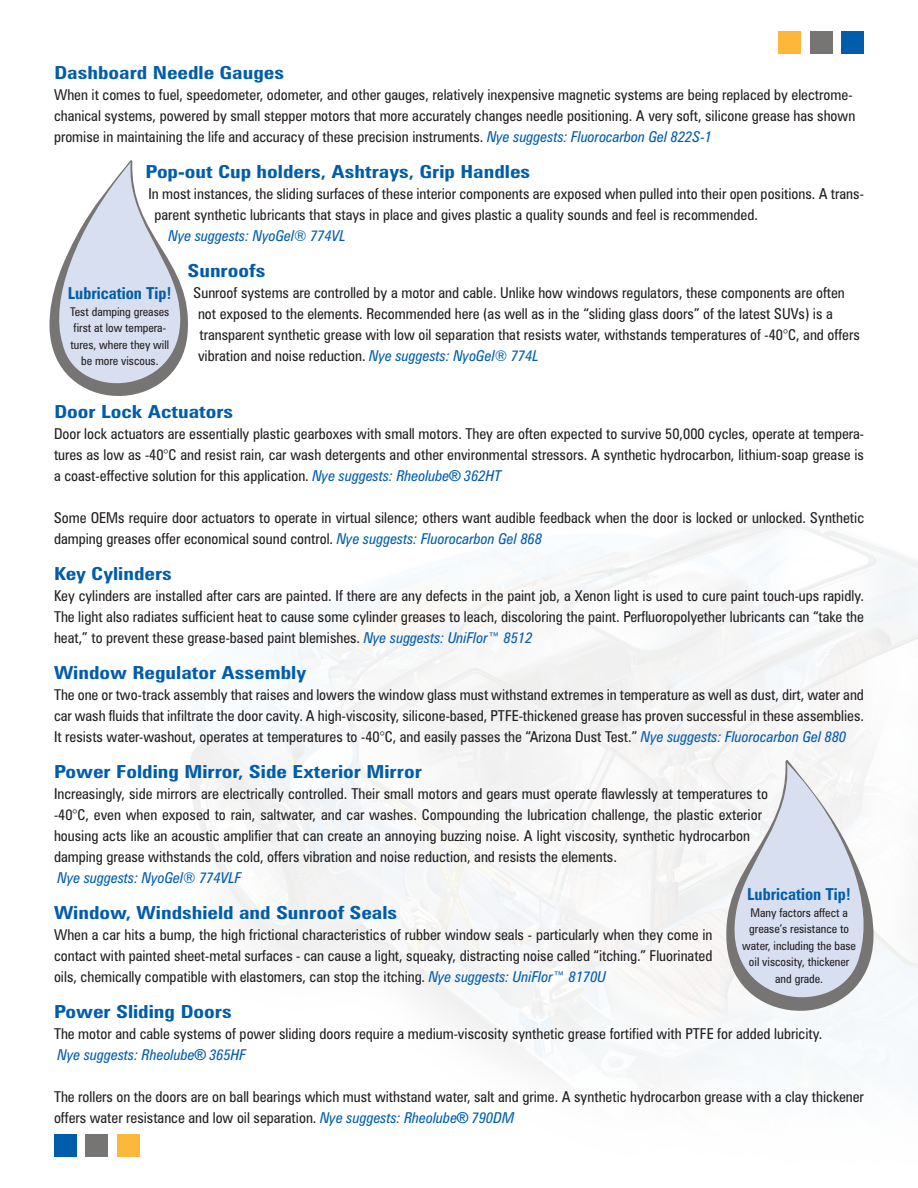
<style>
.page{position:relative;width:918px;height:1188px;background:#fff}
.page>*{position:absolute;margin:0;border:0;box-sizing:border-box;transform-origin:0 0}
.t1{font:700 condensed 18px "Zurich BT";color:#015dab;scale:1.2 1}
.t2{font:700 condensed 16.5px "Zurich BT";color:#015dab}
.t3{font:condensed 15px/21px "Zurich BT";color:#231f20}
.t4{font:italic condensed 15px "Zurich BT";color:#015dab}
.t5{font:condensed 12px/16.5px "Zurich BT";color:#231f20;text-align:center}
.s1{font-style:italic;color:#015dab}
.s2{font-family:"Helvetica";font-stretch:normal;color:#015dab}
.s3{font-family:"Helvetica";font-style:normal;font-stretch:normal}
</style>
<div class="page">
<div style="left:778px;top:32px;width:23px;height:22px;background:#fdb73b"></div>
<div style="left:810px;top:32px;width:22px;height:22px;background:#767573"></div>
<div style="left:842px;top:32px;width:22px;height:22px;background:#015dab"></div>
<svg style="left:49px;top:160px;width:139px;height:236px"></svg>
<svg style="left:715px;top:760px;width:159px;height:274px"></svg>
<div style="left:117px;top:1135px;width:23px;height:22px;background:#fdb73b"></div>
<div style="left:86px;top:1135px;width:22px;height:22px;background:#767573"></div>
<div style="left:54px;top:1135px;width:22px;height:22px;background:#015dab"></div>
<p class="t1" style="left:54px;top:62px;width:193px">Dashboard Needle Gauges</p>
<p class="t3" style="left:54px;top:84px;width:803px">When it comes to fuel, speedometer, odometer, and other gauges, relatively inexpensive magnetic systems are being replaced by electrome&shy;chanical systems, powered by small stepper motors that more accurately changes needle positioning. A very soft, silicone grease has shown promise in maintaining the life and accuracy of these precision instruments. <span class="s1">Nye suggests: Fluorocarbon Gel 822S-1</span></p>
<p class="t1" style="left:146px;top:161px;width:322px">Pop-out Cup holders, Ashtrays, Grip Handles</p>
<p class="t3" style="left:154px;top:183px;width:711px;text-indent:-6px">In most instances, the sliding surfaces of these interior components are exposed when pulled into their open positions. A trans&shy;parent synthetic lubricants that stays in place and gives plastic a quality sounds and feel is recommended.</p>
<p class="t4" style="left:169px;top:226px;width:179px">Nye suggests: NyoGel® 774VL</p>
<p class="t1" style="left:188px;top:260px;width:66px">Sunroofs</p>
<p class="t3" style="left:198px;top:282px;width:663px;text-indent:-4px">Sunroof systems are controlled by a motor and cable. Unlike how windows regulators, these components are often not exposed to the elements. Recommended here (as well as in the “sliding glass doors” of the latest SUVs) is a transparent synthetic grease with low oil separation that resists water, withstands temperatures of -40°C, and offers vibration and noise reduction. <span class="s1">Nye suggests: NyoGel® 774L</span></p>
<p class="t2" style="left:68px;top:283px;width:105px">Lubrication Tip!</p>
<p class="t5" style="left:70px;top:303px;width:101px">Test damping greases first at low tempera&shy;tures, where they will be more viscous.</p>
<p class="t1" style="left:54px;top:401px;width:151px">Door Lock Actuators</p>
<p class="t3" style="left:54px;top:423px;width:811px;text-align:justify">Door lock actuators are essentially plastic gearboxes with small motors. They are often expected to survive 50,000 cycles, operate at tempera&shy;tures as low as -40°C and resist rain, car wash detergents and other environmental stressors. A synthetic hydrocarbon, lithium-soap grease is a coast-effective solution for this application. <span class="s1">Nye suggests: Rheolube</span><span class="s2">®</span> <span class="s1">362HT</span></p>
<p class="t3" style="left:54px;top:507px;width:812px">Some OEMs require door actuators to operate in virtual silence; others want audible feedback when the door is locked or unlocked. Synthetic damping greases offer economical sound control. <span class="s1">Nye suggests: Fluorocarbon Gel 868</span></p>
<p class="t1" style="left:54px;top:563px;width:100px">Key Cylinders</p>
<p class="t3" style="left:54px;top:585px;width:812px;text-align:justify">Key cylinders are installed after cars are painted. If there are any defects in the paint job, a Xenon light is used to cure paint touch-ups rapidly.<br>The light also radiates sufficient heat to cause some cylinder greases to leach, discoloring the paint. Perfluoropolyether lubricants can “take the heat,” to prevent these grease-based paint blemishes. <span class="s1">Nye suggests: UniFlor™ 8512</span></p>
<p class="t1" style="left:54px;top:662px;width:212px">Window Regulator Assembly</p>
<p class="t3" style="left:54px;top:684px;width:812px;text-align:justify">The one or two-track assembly that raises and lowers the window glass must withstand extremes in temperature as well as dust, dirt, water and car wash fluids that infiltrate the door cavity. A high-viscosity, silicone-based, PTFE-thickened grease has proven successful in these assemblies.<br>It resists water-washout, operates at temperatures to -40°C, and easily passes the “Arizona Dust Test.” <span class="s1">Nye suggests: Fluorocarbon Gel 880</span></p>
<p class="t1" style="left:54px;top:761px;width:308px">Power Folding Mirror, Side Exterior Mirror</p>
<p class="t3" style="left:54px;top:783px;width:715px">Increasingly, side mirrors are electrically controlled. Their small motors and gears must operate flawlessly at temperatures to -40°C, even when exposed to rain, saltwater, and car washes. Compounding the lubrication challenge, the plastic exterior housing acts like an acoustic amplifier that can create an annoying buzzing noise. A light viscosity, synthetic hydrocarbon damping grease withstands the cold, offers vibration and noise reduction, and resists the elements.</p>
<p class="t4" style="left:58px;top:868px;width:185px">Nye suggests: NyoGel® 774VLF</p>
<p class="t1" style="left:54px;top:902px;width:288px">Window, Windshield and Sunroof Seals</p>
<p class="t3" style="left:54px;top:924px;width:660px;text-align:justify">When a car hits a bump, the high frictional characteristics of rubber window seals - particularly when they come in contact with painted sheet-metal surfaces - can cause a light, squeaky, distracting noise called “itching.” Fluorinated oils, chemically compatible with elastomers, can stop the itching. <span class="s1">Nye suggests: UniFlor™ 8170U</span></p>
<p class="t1" style="left:54px;top:1001px;width:150px">Power Sliding Doors</p>
<p class="t3" style="left:54px;top:1023px;width:770px">The motor and cable systems of power sliding doors require a medium-viscosity synthetic grease fortified with PTFE for added lubricity.</p>
<p class="t4" style="left:58px;top:1045px;width:190px">Nye suggests: Rheolube<span class="s3">®</span> 365HF</p>
<p class="t3" style="left:54px;top:1086px;width:812px">The rollers on the doors are on ball bearings which must withstand water, salt and grime. A synthetic hydrocarbon grease with a clay thickener offers water resistance and low oil separation. <span class="s1">Nye suggests: Rheolube</span><span class="s2">®</span> <span class="s1">790DM</span></p>
<p class="t2" style="left:747px;top:884px;width:105px">Lubrication Tip!</p>
<p class="t5" style="left:742px;top:904px;width:115px">Many factors affect a grease’s resistance to water, including the base oil viscosity, thickener and grade.</p>
</div>
